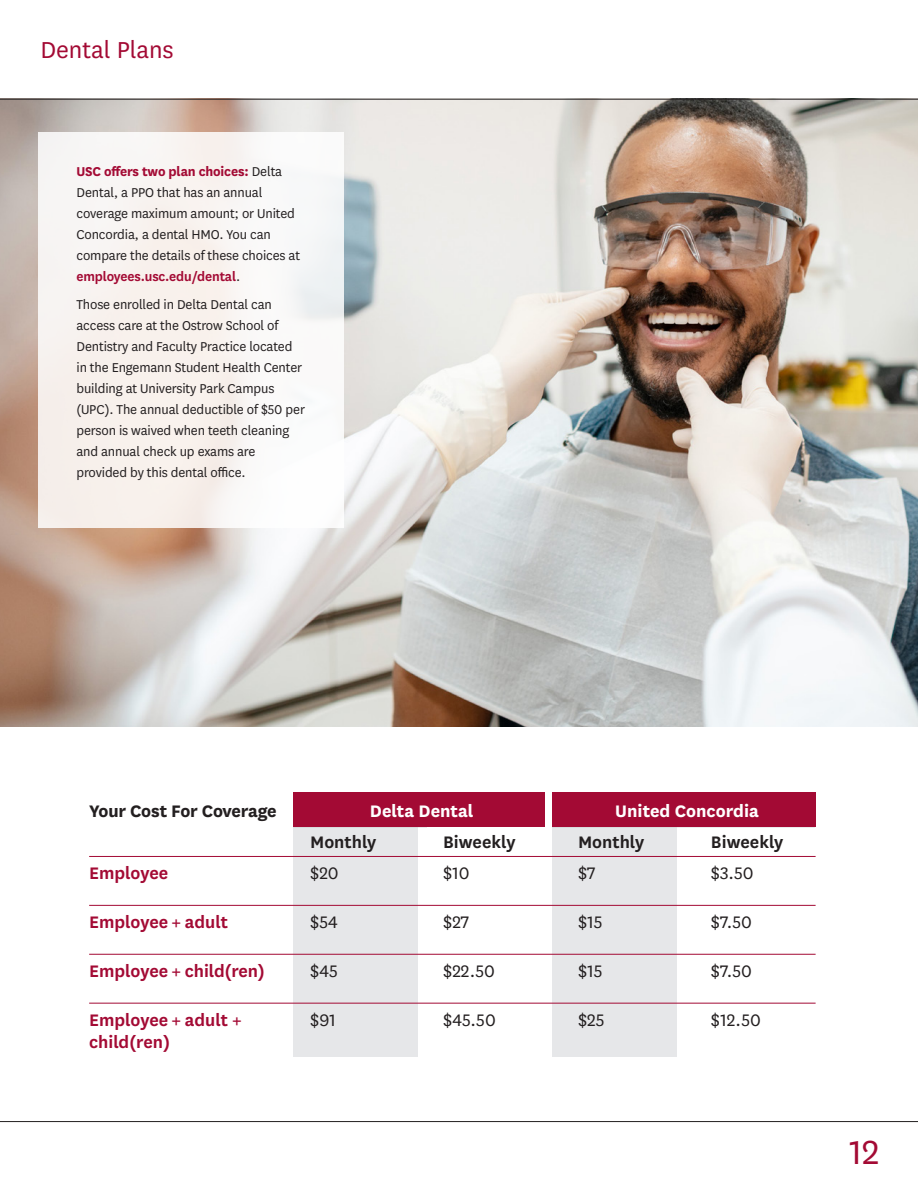
<style>
.page{position:relative;width:918px;height:1188px;background:#fff}
.page>*{position:absolute;margin:0;border:0;box-sizing:border-box;transform-origin:0 0}
.t1{font:39px "National";color:#a30a34}
.t2{font:27px "National";letter-spacing:-.005em;color:#a30a34}
.t3{font:600 19.5px "National";color:#a30a34}
.t4{font:19.5px "National";color:#231f20}
.t5{font:600 19.5px "National";color:#231f20}
.t6{font:700 19.5px "National";color:#fff}
.t7{font:700 19.5px "National";letter-spacing:-.01em;color:#231f20}
.t8{font:15px/21px "National";letter-spacing:-.01em;color:#231f20}
.s1{font-weight:700;color:#a30a34}
.s2{font-weight:600;color:#a30a34}
</style>
<div class="page">
<div style="left:293px;top:827px;width:125px;height:230px;background:#e6e7e9"></div>
<div style="left:552px;top:827px;width:125px;height:230px;background:#e6e7e9"></div>
<hr style="left:293px;top:827px;width:522px;height:1px;background:#bcbdc0">
<div style="left:427px;top:823px;width:125px;height:230px;background:#fff"></div>
<div style="left:293px;top:793px;width:252px;height:34px;background:#a30a34"></div>
<div style="left:552px;top:793px;width:264px;height:34px;background:#a30a34"></div>
<hr style="left:89px;top:856px;width:727px;height:1px;background:#a30a34">
<hr style="left:89px;top:905px;width:727px;height:1px;background:#a30a34">
<hr style="left:89px;top:954px;width:727px;height:1px;background:#a30a34">
<hr style="left:89px;top:1003px;width:727px;height:1px;background:#a30a34">
<img style="left:0;top:100px;width:918px;height:626px">
<div style="left:38px;top:132px;width:306px;height:396px;background:#f8f3f1"></div>
<hr style="left:0;top:1121px;width:918px;height:1px;background:#231f20">
<hr style="left:0;top:99px;width:918px;height:1px;background:#231f20">
<p class="t2" style="left:40px;top:32px;width:135px">Dental Plans</p>
<p class="t8" style="left:76px;top:160px;width:225px"><span class="s1">USC offers two plan choices:</span> Delta Dental, a PPO that has an annual coverage maximum amount; or United Concordia, a dental HMO. You can compare the details of these choices at <span class="s2">employees.usc.edu/dental</span>.</p>
<p class="t8" style="left:76px;top:293px;width:230px">Those enrolled in Delta Dental can access care at the Ostrow School of Dentistry and Faculty Practice located in the Engemann Student Health Center building at University Park Campus (UPC). The annual deductible of $50 per person is waived when teeth cleaning and annual check up exams are provided by this dental office.</p>
<p class="t7" style="left:89px;top:797px;width:189px">Your Cost For Coverage</p>
<p class="t6" style="left:370px;top:797px;width:105px">Delta Dental</p>
<p class="t6" style="left:615px;top:797px;width:145px">United Concordia</p>
<p class="t5" style="left:310px;top:828px;width:68px">Monthly</p>
<p class="t5" style="left:443px;top:828px;width:74px">Biweekly</p>
<p class="t5" style="left:578px;top:828px;width:68px">Monthly</p>
<p class="t5" style="left:711px;top:828px;width:74px">Biweekly</p>
<p class="t3" style="left:89px;top:860px;width:81px">Employee</p>
<p class="t4" style="left:310px;top:861px;width:30px">$20</p>
<p class="t4" style="left:443px;top:861px;width:28px">$10</p>
<p class="t4" style="left:578px;top:861px;width:19px">$7</p>
<p class="t4" style="left:711px;top:861px;width:44px">$3.50</p>
<p class="t3" style="left:89px;top:909px;width:140px">Employee + adult</p>
<p class="t4" style="left:310px;top:909px;width:29px">$54</p>
<p class="t4" style="left:443px;top:909px;width:28px">$27</p>
<p class="t4" style="left:578px;top:909px;width:26px">$15</p>
<p class="t4" style="left:711px;top:909px;width:43px">$7.50</p>
<p class="t3" style="left:89px;top:958px;width:177px">Employee + child(ren)</p>
<p class="t4" style="left:310px;top:958px;width:29px">$45</p>
<p class="t4" style="left:443px;top:958px;width:53px">$22.50</p>
<p class="t4" style="left:578px;top:958px;width:26px">$15</p>
<p class="t4" style="left:711px;top:958px;width:43px">$7.50</p>
<p class="t3" style="left:89px;top:1006px;width:154px">Employee + adult +</p>
<p class="t4" style="left:310px;top:1007px;width:27px">$91</p>
<p class="t4" style="left:443px;top:1007px;width:54px">$45.50</p>
<p class="t4" style="left:578px;top:1007px;width:28px">$25</p>
<p class="t4" style="left:711px;top:1007px;width:51px">$12.50</p>
<p class="t3" style="left:89px;top:1029px;width:82px">child(ren)</p>
<p class="t1" style="left:849px;top:1127px;width:31px">12</p>
</div>
